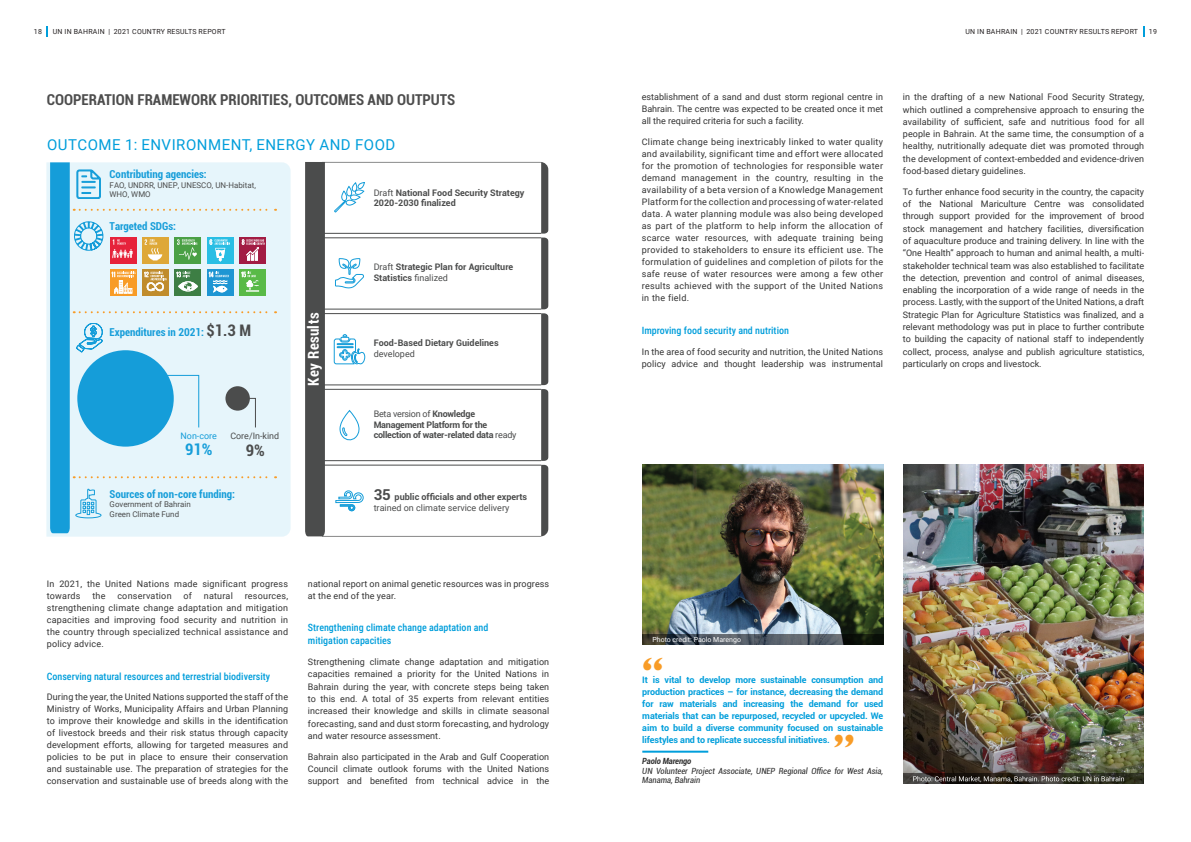
<style>
.page{position:relative;width:1191px;height:842px;background:#fff}
.page>*{position:absolute;margin:0;border:0;box-sizing:border-box;transform-origin:0 0}
.t1{font:700 45px "Perpetua Titling";color:#f89c27}
.t2{font:700 condensed 15.9px "Roboto";color:#159dd9}
.t3{font:700 condensed 15.9px "Roboto";color:#4b4c4c}
.sub_header_big_2_col{font:700 condensed 15px "Roboto";color:#4d4d4d}
.sub_header_big_2_col-2{font:15px "Roboto";letter-spacing:.035em;color:#009edb}
.t4{font:700 condensed 15px "Roboto";letter-spacing:.025em;color:#fff}
.t5{font:700 condensed 10.9px "Roboto";color:#159dd9}
.sub_header_small_cop{font:500 10px/13.3px "Roboto Condensed";color:#009edb}
.Body-Text_Bahrain{font:9px/12.3px "Roboto";letter-spacing:.01em;color:#333;text-align:justify}
.Body-Text_Bahrain-2{font:700 9px/12px "Roboto";letter-spacing:-.01em;color:#009edb;text-align:justify}
.t6{font:700 9px/10.8px "Roboto";color:#4b4c4c}
.t7{font:700 9px/10.8px "Roboto";letter-spacing:-.025em;color:#4b4c4c}
.t8{font:9px/10.8px "Roboto";color:#4b4c4c}
.t9{font:8.9px "Roboto";color:#4b4c4c}
.t10{font:8.9px "Roboto";color:#159dd9}
.Body-Text_Bahrain-3{font:italic condensed 8.5px/9px "Roboto";color:#333}
.Body-Text_Bahrain-4{font:italic 700 condensed 8.5px "Roboto";letter-spacing:-.01em;color:#333}
.t11{font:7.9px/9.5px "Roboto";color:#4b4c4c}
.t12{font:7px "Roboto";letter-spacing:.035em;color:#231f20}
.t13{font:7px "Roboto";color:#fff}
.s1{font-size:15.9px;color:#4b4c4c}
.s2{font-weight:400}
.s3{font-weight:700;font-size:15px}
.s4{font-weight:700}
</style>
<div class="page">
<div style="left:46px;top:162px;width:244px;height:375px;background:#e6f5fb"></div>
<svg style="left:334px;top:334px;width:31px;height:31px"></svg>
<svg style="left:339px;top:410px;width:20px;height:31px"></svg>
<svg style="left:335px;top:258px;width:29px;height:30px"></svg>
<svg style="left:335px;top:490px;width:29px;height:21px"></svg>
<svg style="left:334px;top:182px;width:31px;height:31px"></svg>
<svg style="left:305px;top:162px;width:20px;height:375px;background:#4c4d4d"></svg>
<svg style="left:541px;top:162px;width:7px;height:375px;background:#595a5a"></svg>
<hr style="left:322px;top:389px;width:219px;height:1px;background:#4b4c4c">
<hr style="left:322px;top:460px;width:219px;height:1px;background:#4b4c4c">
<hr style="left:322px;top:465px;width:219px;height:1px;background:#4b4c4c">
<hr style="left:322px;top:536px;width:219px;height:1px;background:#4b4c4c">
<hr style="left:322px;top:385px;width:219px;height:1px;background:#4b4c4c">
<hr style="left:322px;top:313px;width:219px;height:1px;background:#4b4c4c">
<hr style="left:322px;top:309px;width:219px;height:1px;background:#4b4c4c">
<hr style="left:322px;top:238px;width:219px;height:1px;background:#4b4c4c">
<hr style="left:322px;top:233px;width:219px;height:1px;background:#4b4c4c">
<hr style="left:322px;top:162px;width:219px;height:1px;background:#4b4c4c">
<svg style="left:50px;top:162px;width:226px;height:371px;background:#b7dbe7"></svg>
<img style="left:903px;top:465px;width:240px;height:308px">
<img style="left:642px;top:465px;width:241px;height:169px">
<svg style="left:642px;top:634px;width:241px;height:11px;background:#42494d"></svg>
<svg style="left:903px;top:773px;width:240px;height:11px"></svg>
<svg style="left:913px;top:776px;width:211px;height:6px"></svg>
<hr style="left:642px;top:751px;width:66px;height:2px;background:#009edb">
<p class="t12" style="left:34px;top:27px;width:10px">18</p>
<p class="t12" style="left:53px;top:27px;width:174px">UN IN BAHRAIN | 2021 COUNTRY RESULTS REPORT</p>
<p class="t12" style="left:965px;top:27px;width:174px">UN IN BAHRAIN | 2021 COUNTRY RESULTS REPORT</p>
<p class="t12" style="left:1148px;top:27px;width:10px">19</p>
<p class="sub_header_big_2_col" style="left:47px;top:89px;width:410px">COOPERATION FRAMEWORK PRIORITIES, OUTCOMES AND OUTPUTS</p>
<p class="sub_header_big_2_col-2" style="left:47px;top:134px;width:350px">OUTCOME 1: ENVIRONMENT, ENERGY AND FOOD</p>
<p class="t5" style="left:110px;top:166px;width:99px">Contributing agencies:</p>
<p class="t11" style="left:110px;top:180px;width:148px">FAO, UNDRR, UNEP, UNESCO, UN-Habitat,<br>WHO, WMO</p>
<p class="t5" style="left:110px;top:219px;width:68px">Targeted SDGs:</p>
<p class="t5" style="left:110px;top:325px;width:143px">Expenditures in 2021: <span class="s1">$1.3 M</span></p>
<p class="t10" style="left:180px;top:430px;width:38px">Non-core</p>
<p class="t2" style="left:185px;top:438px;width:29px">91%</p>
<p class="t9" style="left:230px;top:430px;width:50px">Core/In-kind</p>
<p class="t3" style="left:246px;top:439px;width:21px">9%</p>
<p class="t5" style="left:110px;top:486px;width:127px">Sources of non-core funding:</p>
<p class="t11" style="left:110px;top:499px;width:83px">Government of Bahrain<br>Green Climate Fund</p>
<p class="t4" style="left:303px;top:386px;width:75px;rotate:-90deg">Key Results</p>
<p class="t6" style="left:374px;top:187px;width:152px"><span class="s2">Draft</span> National Food Security Strategy<br>2020-2030 finalized</p>
<p class="t6" style="left:374px;top:261px;width:141px"><span class="s2">Draft</span> Strategic Plan for Agriculture<br>Statistics <span class="s2">finalized</span></p>
<p class="t6" style="left:374px;top:337px;width:126px">Food-Based Dietary Guidelines <span class="s2">developed</span></p>
<p class="t7" style="left:374px;top:408px;width:144px"><span class="s2">Beta version of</span> Knowledge<br>Management Platform for the collection of water-related data <span class="s2">ready</span></p>
<p class="t8" style="left:374px;top:491px;width:155px"><span class="s3">35</span> <span class="s4">public officials and other experts </span>trained on climate service delivery</p>
<p class="Body-Text_Bahrain" style="left:47px;top:577px;width:243px;line-height:12px">In 2021, the United Nations made significant progress towards</p>
<p class="Body-Text_Bahrain" style="left:92px;top:589px;width:15px">the</p>
<p class="Body-Text_Bahrain" style="left:117px;top:589px;width:56px">conservation</p>
<p class="Body-Text_Bahrain" style="left:183px;top:589px;width:10px">of</p>
<p class="Body-Text_Bahrain" style="left:204px;top:589px;width:31px">natural</p>
<p class="Body-Text_Bahrain" style="left:47px;top:589px;width:243px;line-height:12px;text-indent:198px">resources, strengthening climate change adaptation and mitigation capacities and improving food security and nutrition in the country through specialized technical assistance and policy advice.</p>
<p class="sub_header_small_cop" style="left:47px;top:669px;width:225px">Conserving natural resources and terrestrial biodiversity</p>
<p class="Body-Text_Bahrain" style="left:47px;top:691px;width:243px;line-height:12px">During the year, the United Nations supported the staff of the Ministry of Works, Municipality Affairs and Urban Planning to improve their knowledge and skills in the identification of livestock breeds and their risk status through capacity development efforts, allowing for targeted measures and policies to be put in place to ensure their conservation and sustainable use. The preparation of strategies for the conservation and sustainable use of breeds along with the</p>
<p class="Body-Text_Bahrain" style="left:308px;top:577px;width:243px">national report on animal genetic resources was in progress at the end of the year.</p>
<p class="sub_header_small_cop" style="left:308px;top:620px;width:182px">Strengthening climate change adaptation and mitigation capacities</p>
<p class="Body-Text_Bahrain" style="left:308px;top:655px;width:243px">Strengthening climate change adaptation and mitigation capacities remained a priority for the United Nations in Bahrain during the year, with concrete steps being taken to this end. A total of 35 experts from relevant entities increased their knowledge and skills in climate seasonal forecasting, sand and dust storm forecasting, and hydrology and water resource assessment.</p>
<p class="Body-Text_Bahrain" style="left:308px;top:750px;width:243px">Bahrain also participated in the Arab and Gulf Cooperation Council climate outlook forums with the United Nations support and benefited from technical advice in the</p>
<p class="Body-Text_Bahrain" style="left:642px;top:91px;width:243px;line-height:12px">establishment of a sand and dust storm regional centre in Bahrain. The centre was expected to be created once it met all the required criteria for such a facility.</p>
<p class="Body-Text_Bahrain" style="left:642px;top:135px;width:243px;line-height:12px">Climate change being inextricably linked to water quality and availability, significant time and effort were allocated for the promotion of technologies for responsible water demand management in the country, resulting in the availability of a beta version of a Knowledge Management Platform for the collection and processing of water-related data. A water planning module was also being developed as part of the platform to help inform the allocation of scarce water resources, with adequate training being provided to stakeholders to ensure its efficient use. The formulation of guidelines and completion of pilots for the safe reuse of water resources were among a few other results achieved with the support of the United Nations in the field.</p>
<p class="sub_header_small_cop" style="left:642px;top:324px;width:149px">Improving food security and nutrition</p>
<p class="Body-Text_Bahrain" style="left:642px;top:345px;width:243px;line-height:12px">In the area of food security and nutrition, the United Nations policy advice and thought leadership was instrumental</p>
<p class="Body-Text_Bahrain" style="left:903px;top:91px;width:243px">in the drafting of a new National Food Security Strategy, which outlined a comprehensive approach to ensuring the availability of sufficient, safe and nutritious food for all people in Bahrain. At the same time, the consumption of a healthy, nutritionally adequate diet was promoted through the development of context-embedded and evidence-driven food-based dietary guidelines.</p>
<p class="Body-Text_Bahrain" style="left:903px;top:185px;width:243px">To further enhance food security in the country, the capacity of the National Mariculture Centre was consolidated through support provided for the improvement of brood stock management and hatchery facilities, diversification of aquaculture produce and training delivery. In line with the “One Health” approach to human and animal health, a multi&shy;stakeholder technical team was also established to facilitate the detection, prevention and control of animal diseases, enabling the incorporation of a wide range of needs in the process. Lastly, with the support of the United Nations, a draft Strategic Plan for Agriculture Statistics was finalized, and a relevant methodology was put in place to further contribute to building the capacity of national staff to independently collect, process, analyse and publish agriculture statistics, particularly on crops and livestock.</p>
<p class="t13" style="left:652px;top:635px;width:90px">Photo credit: Paolo Marengo</p>
<p class="t1" style="left:663px;top:682px;width:23px;rotate:-180deg">''</p>
<p class="Body-Text_Bahrain-2" style="left:642px;top:673px;width:242px">It is vital to develop more sustainable consumption and production practices – for instance, decreasing the demand for raw materials and increasing the demand for used materials that can be repurposed, recycled or upcycled. We aim to build a diverse community focused on sustainable lifestyles and to replicate successful initiatives.</p>
<p class="t1" style="left:833px;top:723px;width:23px">''</p>
<p class="Body-Text_Bahrain-4" style="left:642px;top:755px;width:51px">Paolo Marengo</p>
<p class="Body-Text_Bahrain-3" style="left:642px;top:767px;width:242px">UN Volunteer Project Associate, UNEP Regional Office for West Asia,<br>Manama, Bahrain</p>
</div>
